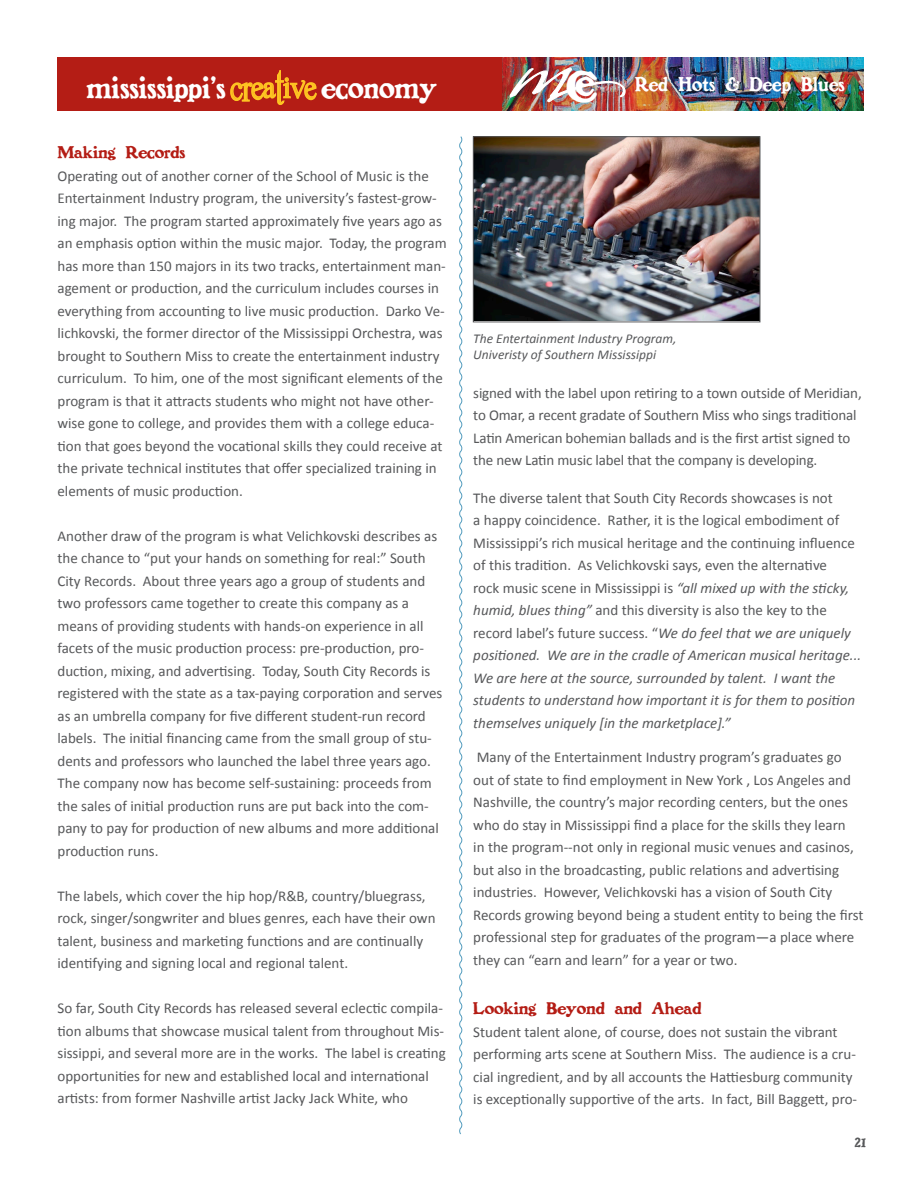
<style>
.page{position:relative;width:918px;height:1188px;background:#fff}
.page>*{position:absolute;margin:0;border:0;box-sizing:border-box;transform-origin:0 0}
.t1{font:29.7px "Benjamin Franklin";color:#fff;scale:.91 1}
.t2{font:19.5px "Benjamin Franklin";color:#fff;scale:.91 1}
.t3{font:16.5px "Benjamin Franklin";color:#b41d15}
.t4{font:15px/22.5px "Calibri";color:#57585a}
.t5{font:italic 13.5px "Calibri";color:#57585a}
.t6{font:13.5px "Benjamin Franklin";color:#57585a}
.s1{font-family:"Romance Fatal Serif";font-size:31.65px;color:#fec422}
.s2{font-family:"Scriptina";font-size:93.15px}
.s3{font-size:42.9px}
.s4{font-size:38.25px}
.s5{font-style:italic}
</style>
<div class="page">
<div style="left:58px;top:57px;width:806px;height:54px;background:#b41d15"></div>
<img style="left:503px;top:57px;width:361px;height:54px">
<img style="left:509px;top:67px;width:117px;height:36px">
<svg style="left:230px;top:70px;width:87px;height:35px"></svg>
<svg style="left:459px;top:136px;width:4px;height:999px"></svg>
<img style="left:475px;top:138px;width:283px;height:182px">
<div style="left:473px;top:136px;width:287px;height:186px;border:1px solid #57585a"></div>
<h1 class="t1" style="left:87px;top:68px;width:387px">mississippi’s <span class="s1">creative</span> economy</h1>
<h2 class="t2" style="left:510px;top:72px;width:370px"><span class="s2">m</span><span class="s3">C</span><span class="s4">e</span> Red Hots &amp; Deep Blues</h2>
<p class="t3" style="left:58px;top:142px;width:129px">Making Records</p>
<p class="t4" style="left:58px;top:164px;width:391px">Operating out of another corner of the School of Music is the Entertainment Industry program, the university’s fastest-grow&shy;ing major. The program started approximately five years ago as an emphasis option within the music major. Today, the program has more than 150 majors in its two tracks, entertainment man&shy;agement or production, and the curriculum includes courses in everything from accounting to live music production. Darko Ve&shy;lichkovski, the former director of the Mississippi Orchestra, was brought to Southern Miss to create the entertainment industry curriculum. To him, one of the most significant elements of the program is that it attracts students who might not have other&shy;wise gone to college, and provides them with a college educa&shy;tion that goes beyond the vocational skills they could receive at the private technical institutes that offer specialized training in elements of music production.</p>
<p class="t4" style="left:58px;top:524px;width:386px">Another draw of the program is what Velichkovski describes as the chance to “put your hands on something for real:” South City Records. About three years ago a group of students and two professors came together to create this company as a means of providing students with hands-on experience in all facets of the music production process: pre-production, pro&shy;duction, mixing, and advertising. Today, South City Records is registered with the state as a tax-paying corporation and serves as an umbrella company for five different student-run record labels. The initial financing came from the small group of stu&shy;dents and professors who launched the label three years ago.<br>The company now has become self-sustaining: proceeds from the sales of initial production runs are put back into the com&shy;pany to pay for production of new albums and more additional production runs.</p>
<p class="t4" style="left:58px;top:884px;width:380px">The labels, which cover the hip hop/R&amp;B, country/bluegrass, rock, singer/songwriter and blues genres, each have their own talent, business and marketing functions and are continually identifying and signing local and regional talent.</p>
<p class="t4" style="left:58px;top:996px;width:390px">So far, South City Records has released several eclectic compila&shy;tion albums that showcase musical talent from throughout Mis&shy;sissippi, and several more are in the works. The label is creating opportunities for new and established local and international artists: from former Nashville artist Jacky Jack White, who</p>
<p class="t5" style="left:473px;top:330px;width:205px">The Entertainment Industry Program,</p>
<p class="t5" style="left:473px;top:346px;width:184px">Univeristy of Southern Mississippi</p>
<p class="t4" style="left:473px;top:381px;width:390px">signed with the label upon retiring to a town outside of Meridian, to Omar, a recent gradate of Southern Miss who sings traditional Latin American bohemian ballads and is the first artist signed to the new Latin music label that the company is developing.</p>
<p class="t4" style="left:473px;top:486px;width:389px">The diverse talent that South City Records showcases is not<br>a happy coincidence. Rather, it is the logical embodiment of Mississippi’s rich musical heritage and the continuing influence of this tradition. As Velichkovski says, even the alternative<br>rock music scene in Mississippi is <span class="s5">“all mixed up with the sticky, humid, blues thing”</span> and this diversity is also the key to the record label’s future success. “<span class="s5">We do feel that we are uniquely positioned. We are in the cradle of American musical heritage...<br>We are here at the source, surrounded by talent. I want the students to understand how important it is for them to position themselves uniquely [in the marketplace].”</span></p>
<p class="t4" style="left:473px;top:745px;width:392px">Many of the Entertainment Industry program’s graduates go<br>out of state to find employment in New York , Los Angeles and Nashville, the country’s major recording centers, but the ones who do stay in Mississippi find a place for the skills they learn<br>in the program--not only in regional music venues and casinos, but also in the broadcasting, public relations and advertising industries. However, Velichkovski has a vision of South City Records growing beyond being a student entity to being the first professional step for graduates of the program—a place where they can “earn and learn” for a year or two.</p>
<p class="t3" style="left:473px;top:998px;width:230px">Looking Beyond and Ahead</p>
<p class="t4" style="left:473px;top:1020px;width:385px">Student talent alone, of course, does not sustain the vibrant performing arts scene at Southern Miss. The audience is a cru&shy;cial ingredient, and by all accounts the Hattiesburg community is exceptionally supportive of the arts. In fact, Bill Baggett, pro-</p>
<p class="t6" style="left:855px;top:1134px;width:13px">21</p>
</div>
